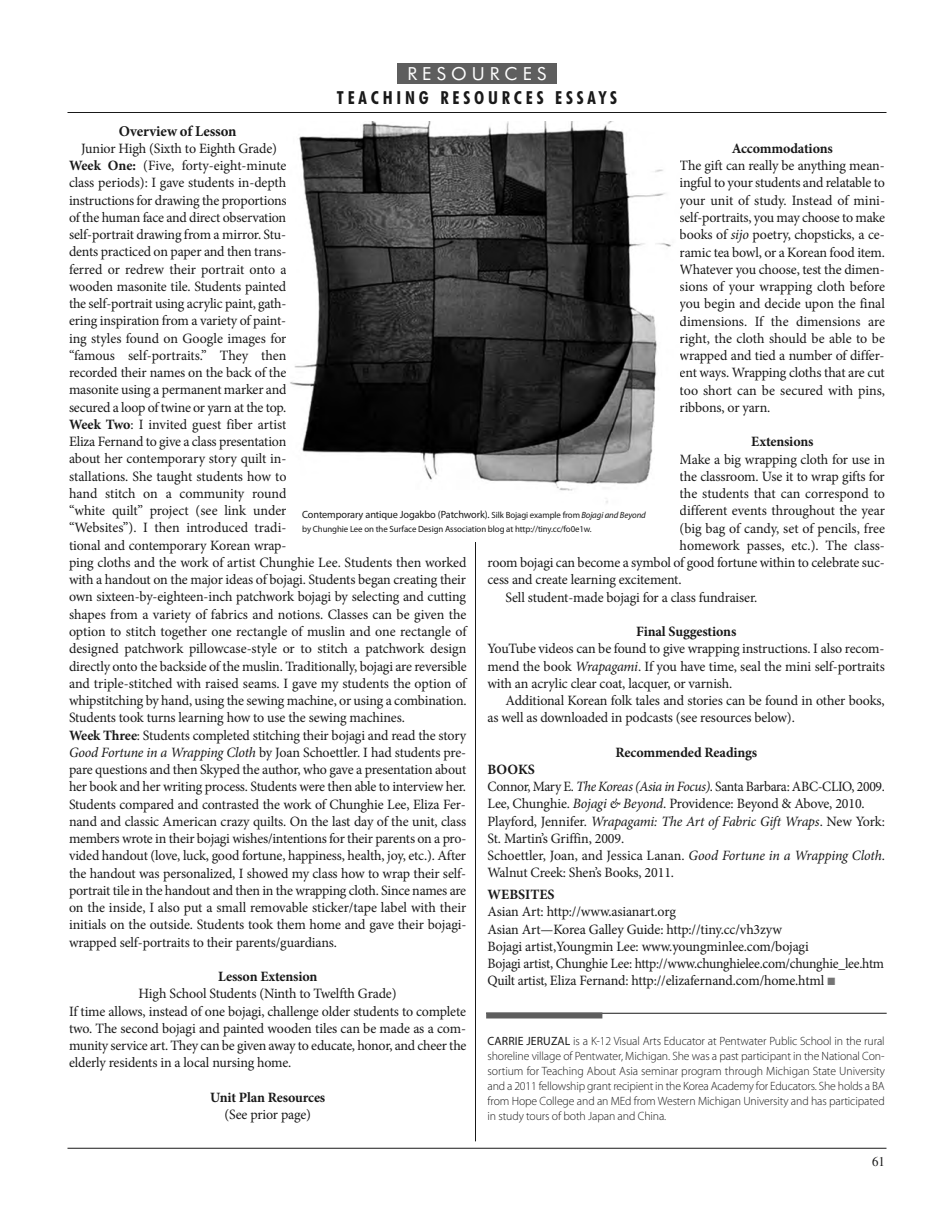
<style>
.page{position:relative;width:945px;height:1215px;background:#fff}
.page>*{position:absolute;margin:0;border:0;box-sizing:border-box;transform-origin:0 0}
.t1{font:700 condensed 18px "Futura BT";letter-spacing:.21em;color:#191919}
.t2{font:18px "Futura BT";letter-spacing:.285em;color:#fff}
.t3{font:700 15px "Minion Pro";letter-spacing:-.005em;color:#191919}
.t4{font:14.25px/17.2px "Minion Pro";letter-spacing:-.01em;color:#191919}
.t5{font:14.25px/17.2px "Minion Pro";letter-spacing:-.01em;color:#191919;scale:.96 1}
.t6{font:700 14.25px "Minion Pro";letter-spacing:-.01em;color:#191919}
.t7{font:13.5px "EAA Times";color:#191919;scale:.95 1}
.t8{font:300 12px/15px "Myriad Pro";letter-spacing:-.01em;color:#191919;text-align:justify}
.t9{font:10.5px "Myriad Pro";letter-spacing:-.01em;color:#191919}
.t10{font:9px "Myriad Pro";letter-spacing:-.01em;color:#191919}
.s1{font-weight:700}
.s2{font-style:italic}
.s3{color:#757575}
.s4{font-size:9px}
.s5{font-style:italic;font-size:9px}
.s6{font-weight:400}
</style>
<div class="page">
<hr style="left:475px;top:539px;width:1px;height:602px;background:#191919">
<hr style="left:68px;top:1148px;width:818px;height:1px;background:#191919">
<div style="left:397px;top:63px;width:160px;height:21px;background:#5e5e5e"></div>
<hr style="left:68px;top:112px;width:818px;height:1px;background:#191919">
<img style="left:290px;top:122px;width:381px;height:395px">
<hr style="left:486px;top:1013px;width:401px;height:1px;background:#191919">
<div style="left:486px;top:1012px;width:116px;height:6px;background:#5e5e5e"></div>
<p class="t2" style="left:408px;top:66px;width:140px">RESOURCES</p>
<p class="t1" style="left:337px;top:90px;width:282px">TEACHING RESOURCES ESSAYS</p>
<p class="t3" style="left:119px;top:125px;width:119px">Overview of Lesson</p>
<p class="t4" style="left:69px;top:141px;width:399px;text-indent:12px">Junior High (Sixth to Eighth Grade)<br><span class="s1">Week One:</span> (Five, forty-eight-minute<br>class periods): I gave students in-depth<br>instructions for drawing the proportions<br>of the human face and direct observation<br>self-portrait drawing from a mirror. Stu-<br>dents practiced on paper and then trans-<br>ferred or redrew their portrait onto a<br>wooden masonite tile. Students painted<br>the self-portrait using acrylic paint, gath-<br>ering inspiration from a variety of paint-<br>ing styles found on Google images for<br>“famous self-portraits.” They then<br>recorded their names on the back of the<br>masonite using a permanent marker and<br>secured a loop of twine or yarn at the top.<br><span class="s1">Week Two</span>: I invited guest fiber artist<br>Eliza Fernand to give a class presentation<br>about her contemporary story quilt in-<br>stallations. She taught students how to<br>hand stitch on a community round<br>“white quilt” project (see link under<br>“Websites”). I then introduced tradi-<br>tional and contemporary Korean wrap-<br>ping cloths and the work of artist Chunghie Lee. Students then worked with a handout on the major ideas of bojagi. Students began creating their own sixteen-by-eighteen-inch patchwork bojagi by selecting and cutting shapes from a variety of fabrics and notions. Classes can be given the option to stitch together one rectangle of muslin and one rectangle of designed patchwork pillowcase-style or to stitch a patchwork design directly onto the backside of the muslin. Traditionally, bojagi are reversible and triple-stitched with raised seams. I gave my students the option of whipstitching by hand, using the sewing machine, or using a combination.<br>Students took turns learning how to use the sewing machines.<br><span class="s1">Week Three</span>: Students completed stitching their bojagi and read the story <span class="s2">Good Fortune in a Wrapping Cloth</span> by Joan Schoettler. I had students pre&shy;pare questions and then Skyped the author, who gave a presentation about her book and her writing process. Students were then able to interview her.<br>Students compared and contrasted the work of Chunghie Lee, Eliza Fer&shy;nand and classic American crazy quilts. On the last day of the unit, class members wrote in their bojagi wishes/intentions for their parents on a pro&shy;vided handout (love, luck, good fortune, happiness, health, joy, etc.). After the handout was personalized, I showed my class how to wrap their self&shy;portrait tile in the handout and then in the wrapping cloth. Since names are on the inside, I also put a small removable sticker/tape label with their initials on the outside. Students took them home and gave their bojagi&shy;wrapped self-portraits to their parents/guardians.</p>
<p class="t6" style="left:218px;top:971px;width:101px">Lesson Extension</p>
<p class="t4" style="left:69px;top:986px;width:399px;text-indent:70px">High School Students (Ninth to Twelfth Grade)<br>If time allows, instead of one bojagi, challenge older students to complete two. The second bojagi and painted wooden tiles can be made as a com&shy;munity service art. They can be given away to educate, honor, and cheer the elderly residents in a local nursing home.</p>
<p class="t6" style="left:210px;top:1092px;width:117px">Unit Plan Resources</p>
<p class="t4" style="left:224px;top:1107px;width:88px">(See prior page)</p>
<p class="t6" style="left:732px;top:143px;width:103px">Accommodations</p>
<p class="t4" style="left:680px;top:158px;width:207px;text-align:justify">The gift can really be anything mean&shy;ingful to your students and relatable to your unit of study. Instead of mini&shy;self-portraits, you may choose to make books of <span class="s2">sijo</span> poetry, chopsticks, a ce&shy;ramic tea bowl, or a Korean food item.<br>Whatever you choose, test the dimen&shy;sions of your wrapping cloth before you begin and decide upon the final dimensions. If the dimensions are right, the cloth should be able to be wrapped and tied a number of differ&shy;ent ways. Wrapping cloths that are cut too short can be secured with pins, ribbons, or yarn.</p>
<p class="t6" style="left:751px;top:436px;width:64px">Extensions</p>
<p class="t4" style="left:680px;top:452px;width:207px">Make a big wrapping cloth for use in</p>
<p class="t4" style="left:680px;top:469px;width:207px">the classroom. Use it to wrap gifts for</p>
<p class="t4" style="left:680px;top:486px;width:207px">the students that can correspond to</p>
<p class="t4" style="left:680px;top:503px;width:207px">different events throughout the year</p>
<p class="t4" style="left:680px;top:521px;width:207px">(big bag of candy, set of pencils, free</p>
<p class="t4" style="left:680px;top:538px;width:207px">homework passes, etc.). The class-</p>
<p class="t4" style="left:488px;top:555px;width:399px">room bojagi can become a symbol of good fortune within to celebrate suc-</p>
<p class="t4" style="left:488px;top:572px;width:196px">cess and create learning excitement.</p>
<p class="t4" style="left:506px;top:590px;width:253px">Sell student-made bojagi for a class fundraiser.</p>
<p class="t6" style="left:636px;top:626px;width:102px">Final Suggestions</p>
<p class="t4" style="left:488px;top:641px;width:399px;text-align:justify">youTube videos can be found to give wrapping instructions. I also recom&shy;mend the book <span class="s2">Wrapagami</span>. If you have time, seal the mini self-portraits with an acrylic clear coat, lacquer, or varnish.</p>
<p class="t4" style="left:488px;top:693px;width:399px;text-indent:18px">Additional Korean folk tales and stories can be found in other books, as well as downloaded in podcasts (see resources below).</p>
<p class="t6" style="left:615px;top:747px;width:143px">Recommended Readings</p>
<p class="t5" style="left:487px;top:762px;width:416px"><span class="s1">BOOKS<br></span>Connor, Mary E. <span class="s2">The Koreas (Asia in Focus)</span>. Santa Barbara: ABC-CLIO, 2009.<br>Lee, Chunghie. <span class="s2">Bojagi &amp; Beyond</span>. Providence: Beyond &amp; Above, 2010.<br>Playford, Jennifer. <span class="s2">Wrapagami: The Art of Fabric Gift Wraps</span>. New york:<br>St. Martin’s Griffin, 2009.<br>Schoettler, Joan, and Jessica Lanan. <span class="s2">Good Fortune in a Wrapping Cloth</span>.<br>Walnut Creek: Shen’s Books, 2011.</p>
<p class="t6" style="left:488px;top:889px;width:68px">WEBSITES</p>
<p class="t4" style="left:487px;top:904px;width:398px">Asian Art: http://www.asianart.org<br>Asian Art—Korea Galley Guide: http://tiny.cc/vh3zyw<br>Bojagi artist,youngmin Lee: www.youngminlee.com/bojagi<br>Bojagi artist, Chunghie Lee: http://www.chunghielee.com/chunghie_lee.htm Quilt artist, Eliza Fernand: http://elizafernand.com/home.html <span class="s3">■</span></p>
<p class="t9" style="left:302px;top:511px;width:345px">Contemporary antique Jogakbo (Patchwork). <span class="s4">Silk Bojagi example from</span> <span class="s5">Bojagi and Beyond</span></p>
<p class="t10" style="left:302px;top:525px;width:291px">by Chunghie Lee on the Surface Design Association blog at http://tiny.cc/fo0e1w.</p>
<p class="t8" style="left:488px;top:1035px;width:399px"><span class="s6">CArriE JErUZAL</span> is a K-12 Visual Arts Educator at Pentwater Public School in the rural shoreline village of Pentwater, Michigan. She was a past participant in the National Con&shy;sortium for Teaching About Asia seminar program through Michigan State University and a 2011 fellowship grant recipient in the Korea Academy for Educators. She holds a BA from Hope College and an MEd from Western Michigan University and has participated in study tours of both Japan and China.</p>
<p class="t7" style="left:872px;top:1156px;width:15px">61</p>
</div>
